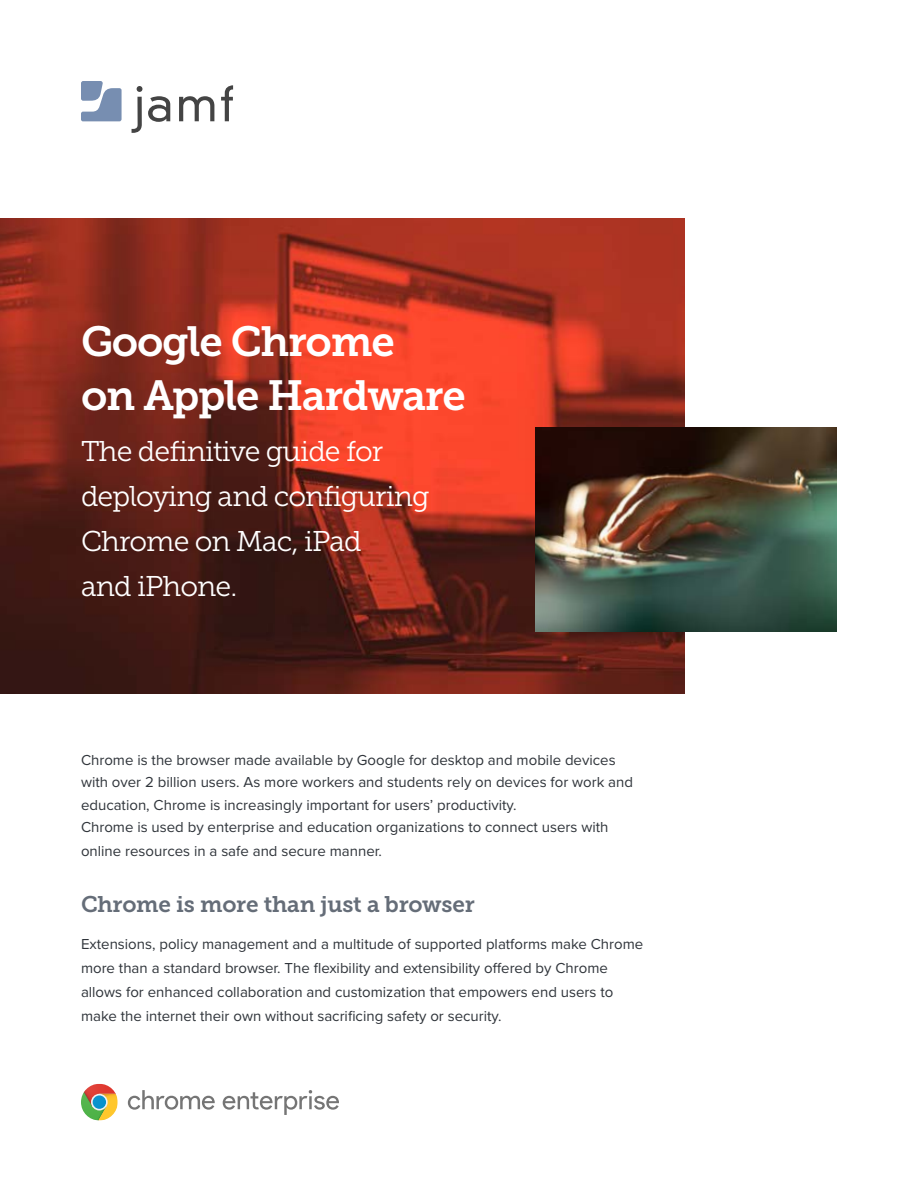
<style>
.page{position:relative;width:918px;height:1188px;background:#fff}
.page>*{position:absolute;margin:0;border:0;box-sizing:border-box;transform-origin:0 0}
.t1{font:42px/54px "Museo Slab 700";letter-spacing:-.03em;color:#fff}
.t2{font:28.5px/45px "Museo Slab 300";letter-spacing:-.03em;color:#fff}
.t3{font:22.5px "Museo Slab 700";letter-spacing:-.01em;color:#656d78}
.t4{font:15px/22.5px "Proxima Nova";color:#2f343a}
</style>
<div class="page">
<svg style="left:148px;top:96px;width:22px;height:26px"></svg>
<svg style="left:179px;top:96px;width:35px;height:25px"></svg>
<svg style="left:221px;top:85px;width:12px;height:36px"></svg>
<svg style="left:132px;top:86px;width:10px;height:47px"></svg>
<svg style="left:81px;top:81px;width:41px;height:40px"></svg>
<img style="left:0;top:219px;width:685px;height:474px">
<img style="left:536px;top:428px;width:301px;height:204px">
<svg style="left:81px;top:1084px;width:37px;height:36px"></svg>
<svg style="left:81px;top:1084px;width:37px;height:36px"></svg>
<svg style="left:128px;top:1090px;width:87px;height:20px"></svg>
<svg style="left:223px;top:1090px;width:116px;height:25px"></svg>
<h1 class="t1" style="left:81px;top:314px;width:386px">Google Chrome<br>on Apple Hardware</h1>
<h2 class="t2" style="left:81px;top:429px;width:350px">The definitive guide for deploying and configuring<br>Chrome on Mac, iPad<br>and iPhone.</h2>
<p class="t4" style="left:81px;top:748px;width:554px">Chrome is the browser made available by Google for desktop and mobile devices with over 2 billion users. As more workers and students rely on devices for work and education, Chrome is increasingly important for users’ productivity.<br>Chrome is used by enterprise and education organizations to connect users with</p>
<p class="t4" style="left:81px;top:839px;width:302px">online resources in a safe and secure manner.</p>
<h3 class="t3" style="left:81px;top:891px;width:395px">Chrome is more than just a browser</h3>
<p class="t4" style="left:81px;top:932px;width:564px;line-height:24px">Extensions, policy management and a multitude of supported platforms make Chrome more than a standard browser. The flexibility and extensibility offered by Chrome allows for enhanced collaboration and customization that empowers end users to make the internet their own without sacrificing safety or security.</p>
</div>
